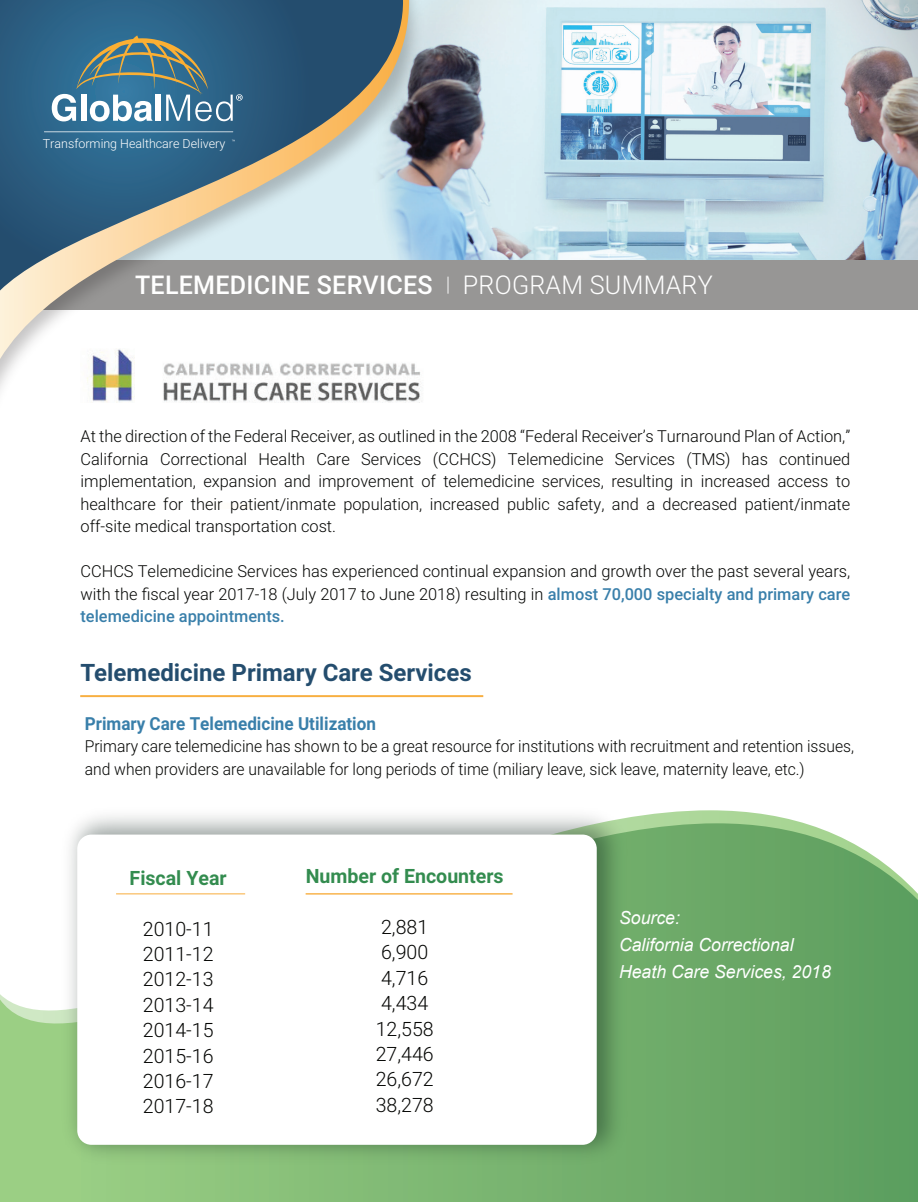
<style>
.page{position:relative;width:918px;height:1202px;background:#fff}
.page>*{position:absolute;margin:0;border:0;box-sizing:border-box;transform-origin:0 0}
.t1{font:500 25.95px "Roboto";letter-spacing:.01em;color:#fff}
.t2{font:700 24px "Roboto";color:#244d6e}
.t3{font:300 19.8px/25.3px "Roboto";color:#040503;text-align:justify}
.t4{font:700 19.8px "Roboto";color:#338c4f}
.t5{font:italic 18px/27px "Arial";color:#fff}
.t6{font:700 18px "Roboto";color:#397faa;scale:.95 1}
.t7{font:300 16.5px/22.5px "Roboto";color:#040503;text-align:justify}
.t8{font:300 16.5px/22.5px "Roboto";color:#040503;scale:.95 1}
.t9{font:300 12.45px "Roboto";color:#fff}
.s1{font-weight:300;font-size:20.1px}
.s2{font-weight:300}
.s3{font-weight:500;color:#397faa}
</style>
<div class="page">
<img style="left:465px;top:0;width:453px;height:260px">
<div style="left:0;top:260px;width:918px;height:50px;background:#979695"></div>
<img style="left:247px;top:504px;width:3px;height:4px">
<img style="left:0;top:0;width:465px;height:390px">
<svg style="left:0;top:0;width:409px;height:359px"></svg>
<svg style="left:0;top:0;width:405px;height:291px;background:#718c9a"></svg>
<svg style="left:52px;top:35px;width:191px;height:86px;background:#588296"></svg>
<hr style="left:44px;top:131px;width:189px;height:1px;background:#fff">
<svg style="left:0;top:823px;width:918px;height:379px;background:#75ae72"></svg>
<img style="left:28px;top:813px;width:634px;height:387px">
<div style="left:77px;top:835px;width:520px;height:310px;background:#fff;border-radius:14px"></div>
<hr style="left:116px;top:893px;width:129px;height:1px;background:#f8af41">
<hr style="left:306px;top:893px;width:207px;height:2px;background:#f8af41">
<hr style="left:80px;top:695px;width:403px;height:2px;background:#f8af41">
<img style="left:81px;top:337px;width:351px;height:66px">
<p class="t9" style="left:43px;top:135px;width:194px">Transforming Healthcare Delivery <sup>™</sup></p>
<h1 class="t1" style="left:135px;top:267px;width:579px">TELEMEDICINE SERVICES <span class="s1">|</span> <span class="s2">PROGRAM SUMMARY</span></h1>
<p class="t7" style="left:81px;top:424px;width:771px">At the direction of the Federal Receiver, as outlined in the 2008 “Federal Receiver’s Turnaround Plan of Action,” California Correctional Health Care Services (CCHCS) Telemedicine Services (TMS) has continued implementation, expansion and improvement of telemedicine services, resulting in increased access to healthcare for their patient/inmate population, increased public safety, and a decreased patient/inmate off-site medical transportation cost.</p>
<p class="t7" style="left:81px;top:559px;width:771px">CCHCS Telemedicine Services has experienced continual expansion and growth over the past several years, with the fiscal year 2017-18 (July 2017 to June 2018) resulting in <span class="s3">almost 70,000 specialty and primary care telemedicine appointments.</span></p>
<h2 class="t2" style="left:81px;top:656px;width:393px">Telemedicine Primary Care Services</h2>
<p class="t6" style="left:85px;top:711px;width:308px">Primary Care Telemedicine Utilization</p>
<p class="t8" style="left:85px;top:734px;width:811px">Primary care telemedicine has shown to be a great resource for institutions with recruitment and retention issues, and when providers are unavailable for long periods of time (miliary leave, sick leave, maternity leave, etc.)</p>
<p class="t4" style="left:130px;top:864px;width:99px">Fiscal Year</p>
<p class="t3" style="left:143px;top:915px;width:72px">2010-11<br>2011-12<br>2012-13<br>2013-14<br>2014-15<br>2015-16<br>2016-17<br>2017-18</p>
<p class="t4" style="left:306px;top:862px;width:200px">Number of Encounters</p>
<p class="t3" style="left:376px;top:914px;width:60px;text-align:left">2,881<br>6,900<br>4,716<br>4,434<br>12,558<br>27,446<br>26,672<br>38,278</p>
<p class="t5" style="left:619px;top:904px;width:213px">Source:<br>California Correctional<br>Heath Care Services, 2018</p>
</div>
